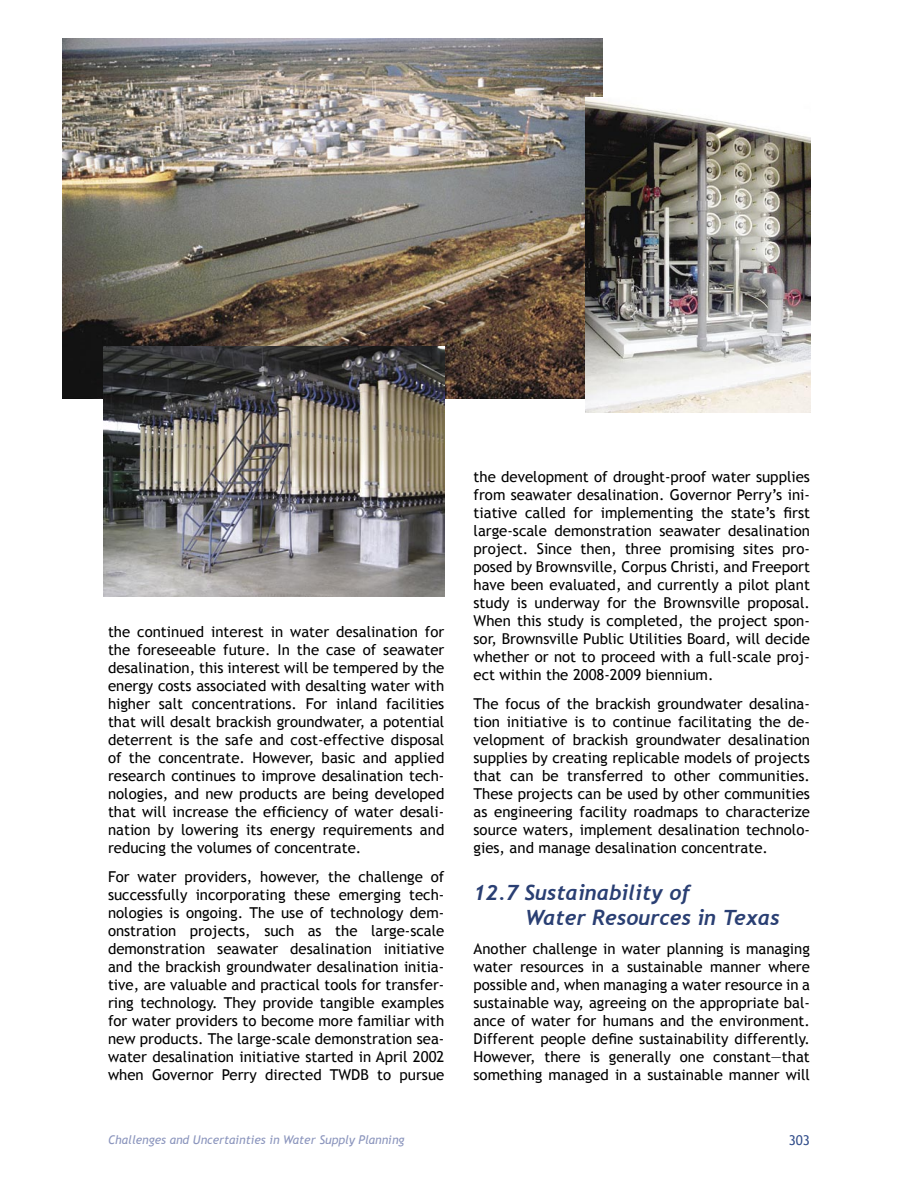
<style>
.page{position:relative;width:918px;height:1188px;background:#fff}
.page>*{position:absolute;margin:0;border:0;box-sizing:border-box;transform-origin:0 0}
.Heading_5{font:italic 700 21px/25.2px "Trebuchet";color:#2a3f73}
.t1{font:15px/18px "Trebuchet MS";color:#000;text-align:justify}
.t2{font:13.5px "Trebuchet MS";color:#324e8b}
.t3{font:italic 12px "Trebuchet MS";color:#8b95bd}
</style>
<div class="page">
<img style="left:62px;top:38px;width:540px;height:360px">
<img style="left:103px;top:346px;width:341px;height:250px">
<img style="left:585px;top:98px;width:226px;height:314px">
<p class="t1" style="left:108px;top:623px;width:338px">the continued interest in water desalination for the foreseeable future. In the case of seawater desalination, this interest will be tempered by the energy costs associated with desalting water with higher salt concentrations. For inland facilities that will desalt brackish groundwater, a potential deterrent is the safe and cost-effective disposal of the concentrate. However, basic and applied research continues to improve desalination tech&shy;nologies, and new products are being developed that will increase the efficiency of water desali&shy;nation by lowering its energy requirements and reducing the volumes of concentrate.</p>
<p class="t1" style="left:108px;top:868px;width:338px">For water providers, however, the challenge of successfully incorporating these emerging tech&shy;nologies is ongoing. The use of technology dem&shy;onstration projects, such as the large-scale demonstration seawater desalination initiative and the brackish groundwater desalination initia&shy;tive, are valuable and practical tools for transfer&shy;ring technology. They provide tangible examples for water providers to become more familiar with new products. The large-scale demonstration sea&shy;water desalination initiative started in April 2002 when Governor Perry directed TWDB to pursue</p>
<p class="t1" style="left:474px;top:468px;width:338px">the development of drought-proof water supplies from seawater desalination. Governor Perry’s ini&shy;tiative called for implementing the state’s first large-scale demonstration seawater desalination project. Since then, three promising sites pro&shy;posed by Brownsville, Corpus Christi, and Freeport have been evaluated, and currently a pilot plant study is underway for the Brownsville proposal.<br>When this study is completed, the project spon&shy;sor, Brownsville Public Utilities Board, will decide whether or not to proceed with a full-scale proj&shy;ect within the 2008-2009 biennium.</p>
<p class="t1" style="left:474px;top:695px;width:338px">The focus of the brackish groundwater desalina&shy;tion initiative is to continue facilitating the de&shy;velopment of brackish groundwater desalination supplies by creating replicable models of projects that can be transferred to other communities.<br>These projects can be used by other communities as engineering facility roadmaps to characterize source waters, implement desalination technolo&shy;gies, and manage desalination concentrate.</p>
<p class="Heading_5" style="left:525px;top:880px;width:256px;text-indent:-52px">12.7 Sustainability of<br>Water Resources in Texas</p>
<p class="t1" style="left:474px;top:940px;width:338px">Another challenge in water planning is managing water resources in a sustainable manner where possible and, when managing a water resource in a sustainable way, agreeing on the appropriate bal&shy;ance of water for humans and the environment.<br>Different people define sustainability differently.<br>However, there is generally one constant—that something managed in a sustainable manner will</p>
<p class="t3" style="left:108px;top:1133px;width:298px">Challenges and Uncertainties in Water Supply Planning</p>
<p class="t2" style="left:789px;top:1133px;width:23px">303</p>
</div>
